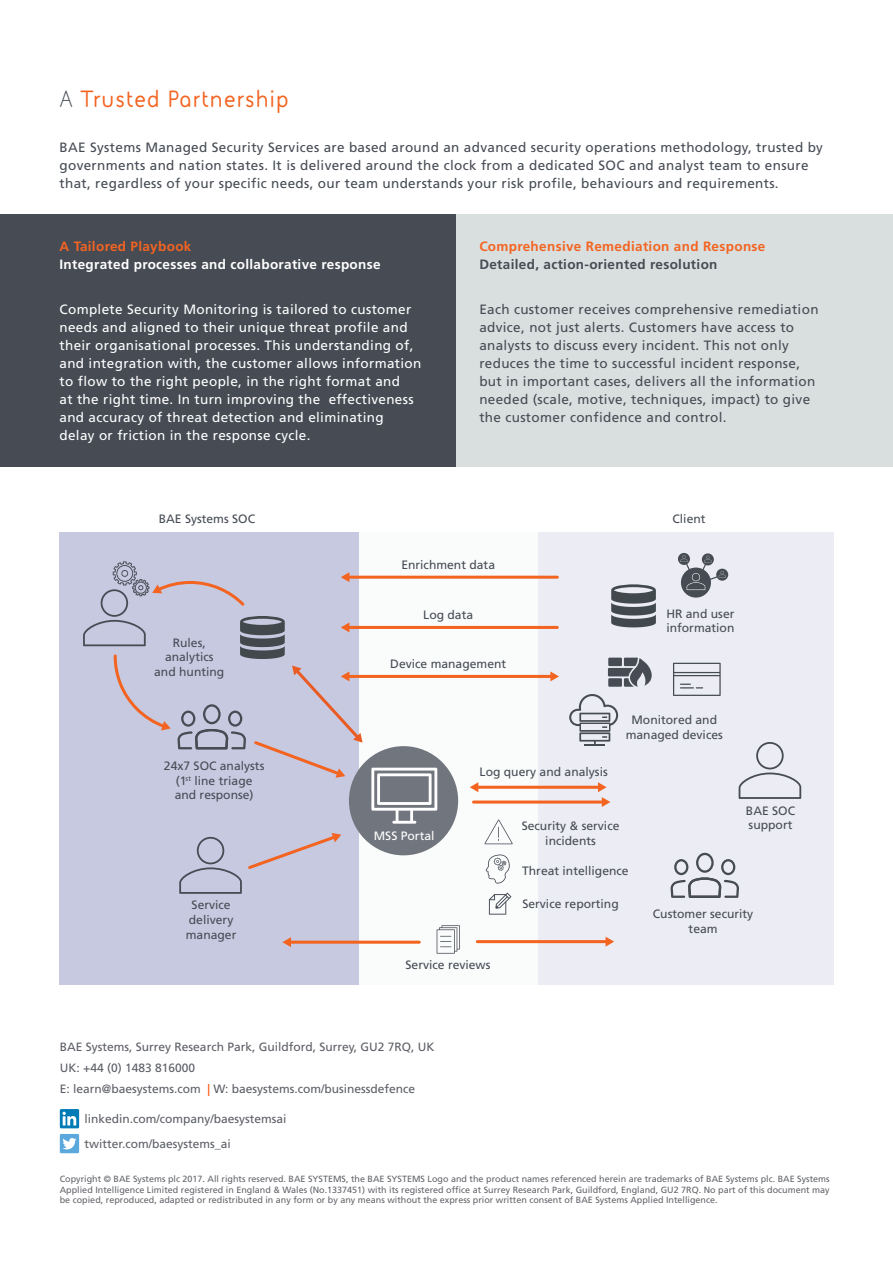
<style>
.page{position:relative;width:893px;height:1263px;background:#fff}
.page>*{position:absolute;margin:0;border:0;box-sizing:border-box;transform-origin:0 0}
.Subheading_-small{font:700 24px "BAE Systems";letter-spacing:.05em;color:#f36421}
.Subheading_-small-2{font:13.5px/18px "Frutiger LT Std";letter-spacing:.025em;color:#464b54}
.Subheading_-small-3{font:13.5px/18px "Frutiger LT Std";letter-spacing:.025em;color:#fff}
.Subheading_-small-4{font:700 13.5px/18px "Frutiger LT Std";letter-spacing:.025em;color:#f36421}
.Subheading_-small-5{font:700 13.5px "Frutiger LT Std";letter-spacing:.025em;color:#fff}
.t1{font:12.15px/14.5px "Frutiger LT Std";color:#464b54;text-align:center}
.t2{font:12.15px "Frutiger LT Std";color:#fff}
.Bullets{font:12px/21px "Frutiger LT Std";color:#5c5f65}
.Disclaimer{font:9px/10.8px "Frutiger LT Std";color:#63656a;text-align:justify}
.s1{font-weight:400;color:#464b54}
.s2{color:#464b54}
.s3{color:#fc4c03}
</style>
<div class="page">
<svg style="left:60px;top:1109px;width:19px;height:19px"></svg>
<svg style="left:62px;top:1112px;width:14px;height:13px"></svg>
<div style="left:60px;top:1134px;width:19px;height:19px;background:#5ba8dc"></div>
<svg style="left:62px;top:1138px;width:14px;height:11px"></svg>
<div style="left:0;top:215px;width:457px;height:252px;background:#464b54"></div>
<div style="left:457px;top:215px;width:436px;height:252px;background:#d9dfdf"></div>
<div style="left:60px;top:532px;width:299px;height:452px;background:#c7c9e0"></div>
<div style="left:537px;top:532px;width:296px;height:452px;background:#ebecf4"></div>
<div style="left:359px;top:532px;width:178px;height:452px;background:#fafbfb"></div>
<svg style="left:608px;top:658px;width:44px;height:29px"></svg>
<svg style="left:437px;top:925px;width:23px;height:29px"></svg>
<svg style="left:489px;top:893px;width:22px;height:22px"></svg>
<svg style="left:484px;top:820px;width:29px;height:24px"></svg>
<svg style="left:670px;top:853px;width:69px;height:45px"></svg>
<svg style="left:739px;top:742px;width:62px;height:57px"></svg>
<div style="left:349px;top:746px;width:109px;height:109px;background:#71757d;border-radius:50%"></div>
<hr style="left:392px;top:821px;width:24px;height:3px;background:#fff">
<svg style="left:371px;top:768px;width:66px;height:55px"></svg>
<hr style="left:410px;top:808px;width:3px;height:15px;background:#fff">
<svg style="left:486px;top:854px;width:24px;height:29px"></svg>
<svg style="left:611px;top:584px;width:45px;height:43px"></svg>
<hr style="left:585px;top:744px;width:20px;height:2px;background:#464b54">
<svg style="left:569px;top:694px;width:49px;height:51px"></svg>
<svg style="left:673px;top:663px;width:48px;height:33px"></svg>
<svg style="left:179px;top:833px;width:162px;height:61px"></svg>
<svg style="left:702px;top:553px;width:12px;height:12px"></svg>
<div style="left:716px;top:569px;width:12px;height:12px;background:#464b54;border-radius:50%"></div>
<svg style="left:678px;top:553px;width:12px;height:12px"></svg>
<svg style="left:681px;top:567px;width:30px;height:31px"></svg>
<svg style="left:680px;top:555px;width:46px;height:35px"></svg>
<hr style="left:290px;top:941px;width:129px;height:3px;background:#f36421">
<svg style="left:282px;top:937px;width:9px;height:10px"></svg>
<hr style="left:348px;top:675px;width:204px;height:3px;background:#f36421">
<svg style="left:550px;top:671px;width:9px;height:10px"></svg>
<hr style="left:477px;top:940px;width:130px;height:3px;background:#f36421">
<svg style="left:606px;top:937px;width:8px;height:10px"></svg>
<hr style="left:473px;top:800px;width:130px;height:3px;background:#f36421">
<hr style="left:477px;top:786px;width:122px;height:3px;background:#f36421">
<svg style="left:598px;top:782px;width:12px;height:25px"></svg>
<svg style="left:470px;top:782px;width:8px;height:10px"></svg>
<hr style="left:348px;top:626px;width:209px;height:3px;background:#f36421">
<hr style="left:348px;top:576px;width:209px;height:3px;background:#f36421">
<svg style="left:83px;top:561px;width:280px;height:217px"></svg>
<p class="Subheading_-small" style="left:60px;top:82px;width:231px"><span class="s1">A</span> Trusted Partnership</p>
<p class="Subheading_-small-2" style="left:60px;top:138px;width:765px">BAE Systems Managed Security Services are based around an advanced security operations methodology, trusted by governments and nation states. It is delivered around the clock from a dedicated SOC and analyst team to ensure that, regardless of your specific needs, our team understands your risk profile, behaviours and requirements.</p>
<p class="Subheading_-small-4" style="left:60px;top:237px;width:133px">A Tailored Playbook</p>
<p class="Subheading_-small-5" style="left:60px;top:256px;width:323px">Integrated processes and collaborative response</p>
<p class="Subheading_-small-3" style="left:60px;top:300px;width:363px">Complete Security Monitoring is tailored to customer needs and aligned to their unique threat profile and their organisational processes. This understanding of, and integration with, the customer allows information to flow to the right people, in the right format and<br>at the right time. In turn improving the effectiveness and accuracy of threat detection and eliminating delay or friction in the response cycle.</p>
<p class="Subheading_-small-4" style="left:479px;top:237px;width:288px">Comprehensive Remediation and Response<br><span class="s2">Detailed, action-oriented resolution</span></p>
<p class="Subheading_-small-2" style="left:479px;top:300px;width:341px">Each customer receives comprehensive remediation advice, not just alerts. Customers have access to analysts to discuss every incident. This not only reduces the time to successful incident response, but in important cases, delivers all the information needed (scale, motive, techniques, impact) to give the customer confidence and control.</p>
<p class="t1" style="left:159px;top:511px;width:98px">BAE Systems SOC</p>
<p class="t1" style="left:672px;top:511px;width:35px">Client</p>
<p class="t1" style="left:154px;top:635px;width:72px">Rules, analytics and hunting</p>
<p class="t1" style="left:164px;top:759px;width:102px">24x7 SOC analysts (1<sup>st</sup> line triage and response)</p>
<p class="t1" style="left:186px;top:898px;width:52px">Service delivery manager</p>
<p class="t1" style="left:401px;top:558px;width:95px">Enrichment data</p>
<p class="t1" style="left:423px;top:608px;width:51px">Log data</p>
<p class="t1" style="left:390px;top:657px;width:117px">Device management</p>
<p class="t1" style="left:666px;top:606px;width:70px;text-align:left">HR and user information</p>
<p class="t2" style="left:374px;top:829px;width:62px">MSS Portal</p>
<p class="t1" style="left:480px;top:764px;width:130px">Log query and analysis</p>
<p class="t1" style="left:626px;top:713px;width:99px">Monitored and managed devices</p>
<p class="t1" style="left:522px;top:819px;width:99px">Security &amp; service incidents</p>
<p class="t1" style="left:522px;top:863px;width:108px">Threat intelligence</p>
<p class="t1" style="left:746px;top:803px;width:51px;text-align:left">BAE SOC support</p>
<p class="t1" style="left:405px;top:958px;width:86px">Service reviews</p>
<p class="t1" style="left:522px;top:897px;width:98px">Service reporting</p>
<p class="t1" style="left:653px;top:906px;width:102px">Customer security team</p>
<p class="Bullets" style="left:60px;top:1037px;width:376px">BAE Systems, Surrey Research Park, Guildford, Surrey, GU2 7RQ, UK<br>UK: +44 (0) 1483 816000</p>
<p class="Bullets" style="left:60px;top:1079px;width:357px">E: learn@baesystems.com <span class="s3">|</span> W: baesystems.com/businessdefence</p>
<p class="Bullets" style="left:85px;top:1109px;width:204px">linkedin.com/company/baesystemsai</p>
<p class="Bullets" style="left:85px;top:1133px;width:148px">twitter.com/baesystems_ai</p>
<p class="Disclaimer" style="left:60px;top:1173px;width:771px">Copyright © BAE Systems plc 2017. All rights reserved. BAE SYSTEMS, the BAE SYSTEMS Logo and the product names referenced herein are trademarks of BAE Systems plc. BAE Systems Applied Intelligence Limited registered in England &amp; Wales (No.1337451) with its registered office at Surrey Research Park, Guildford, England, GU2 7RQ. No part of this document may be copied, reproduced, adapted or redistributed in any form or by any means without the express prior written consent of BAE Systems Applied Intelligence.</p>
</div>
